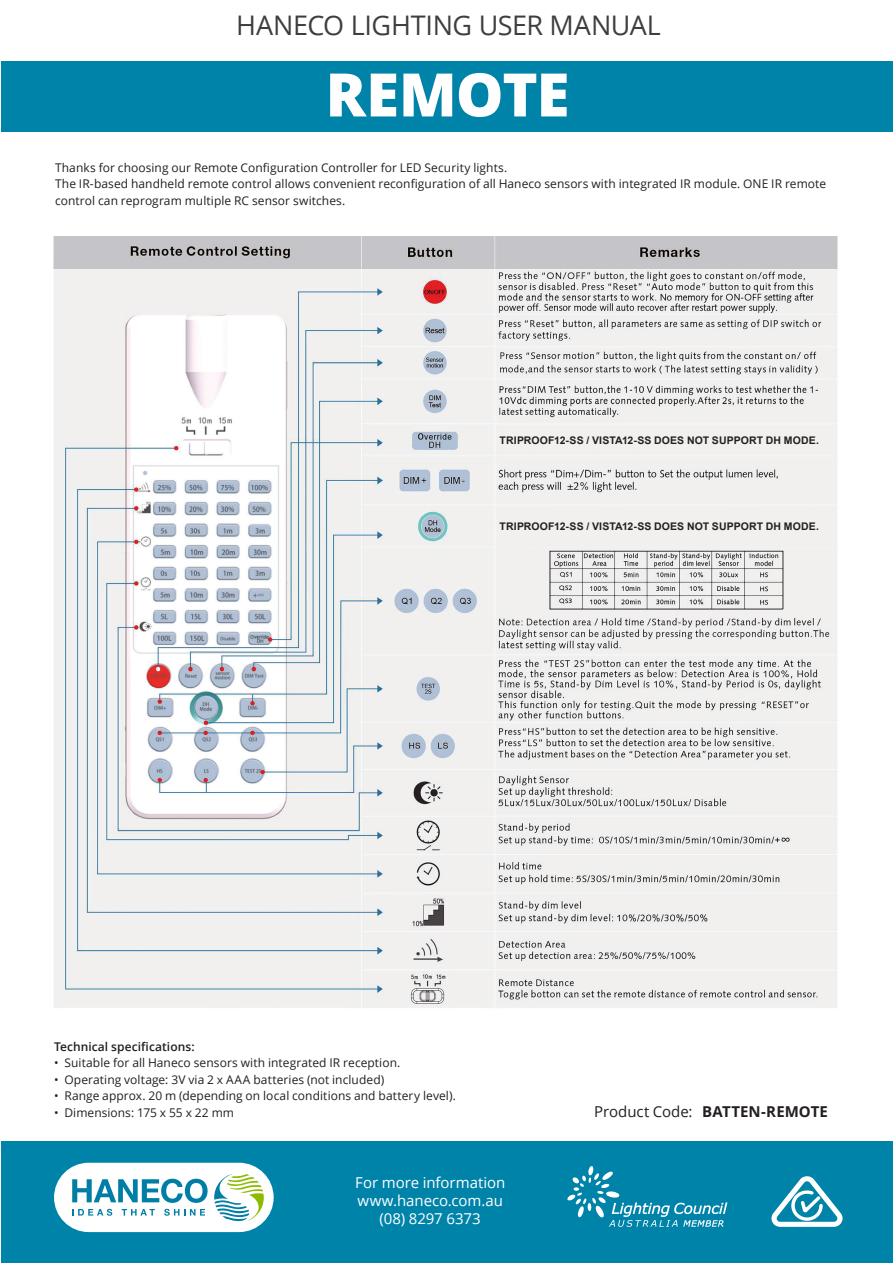
<style>
.page{position:relative;width:893px;height:1263px;background:#fff}
.page>*{position:absolute;margin:0;border:0;box-sizing:border-box;transform-origin:0 0}
.t1{font:800 60px "Open Sans";letter-spacing:-.015em;color:#fff}
.t2{font:27px "Open Sans";letter-spacing:-.015em;color:#3e3e3f}
.t3{font:15px "Open Sans";letter-spacing:-.005em;color:#fff}
.t4{font:700 15px "Open Sans";letter-spacing:.005em;color:#231f20}
.t5{font:12px/16.5px "Open Sans";letter-spacing:.005em;color:#231f20}
.t6{font:600 12px "Open Sans";letter-spacing:.005em;color:#231f20}
.t7{font:700 10.5px "Arial";letter-spacing:.01em;color:#231f20}
.s1{font-weight:400}
</style>
<div class="page">
<div style="left:1px;top:62px;width:892px;height:70px;background:#0083a9"></div>
<div style="left:1px;top:1142px;width:892px;height:121px;background:#0083a9"></div>
<div style="left:54px;top:1163px;width:220px;height:69px;background:#fff;border-radius:35px"></div>
<svg style="left:214px;top:1173px;width:50px;height:48px"></svg>
<svg style="left:72px;top:1179px;width:136px;height:24px"></svg>
<svg style="left:72px;top:1209px;width:40px;height:7px"></svg>
<svg style="left:122px;top:1209px;width:33px;height:6px"></svg>
<svg style="left:164px;top:1209px;width:41px;height:7px"></svg>
<svg style="left:771px;top:1176px;width:72px;height:51px"></svg>
<svg style="left:567px;top:1166px;width:160px;height:61px"></svg>
<img style="left:54px;top:237px;width:783px;height:771px">
<div style="left:496px;top:425px;width:339px;height:30px;background:#f1f0ef"></div>
<div style="left:496px;top:507px;width:339px;height:39px;background:#f1f0ef"></div>
<p class="t2" style="left:236px;top:7px;width:426px">HANECO LIGHTING USER MANUAL</p>
<p class="t1" style="left:326px;top:49px;width:245px">REMOTE</p>
<p class="t5" style="left:55px;top:159px;width:454px">Thanks for choosing our Remote Configuration Controller for LED Security lights.</p>
<p class="t5" style="left:55px;top:175px;width:773px">The IR-based handheld remote control allows convenient reconfiguration of all Haneco sensors with integrated IR module. ONE IR remote control can reprogram multiple RC sensor switches.</p>
<p class="t7" style="left:500px;top:432px;width:321px">TRIPROOF12-SS / VISTA12-SS DOES NOT SUPPORT DH MODE.</p>
<p class="t7" style="left:500px;top:519px;width:321px">TRIPROOF12-SS / VISTA12-SS DOES NOT SUPPORT DH MODE.</p>
<p class="t6" style="left:54px;top:1038px;width:142px">Technical specifications:</p>
<p class="t5" style="left:54px;top:1054px;width:348px">• Suitable for all Haneco sensors with integrated IR reception.</p>
<p class="t5" style="left:54px;top:1071px;width:332px">• Operating voltage: 3V via 2 x AAA batteries (not included)</p>
<p class="t5" style="left:54px;top:1087px;width:403px">• Range approx. 20 m (depending on local conditions and battery level).</p>
<p class="t5" style="left:54px;top:1104px;width:181px">• Dimensions: 175 x 55 x 22 mm</p>
<p class="t4" style="left:594px;top:1101px;width:235px"><span class="s1">Product Code:</span> BATTEN-REMOTE</p>
<p class="t3" style="left:355px;top:1172px;width:152px">For more information</p>
<p class="t3" style="left:357px;top:1190px;width:147px">www.haneco.com.au</p>
<p class="t3" style="left:380px;top:1208px;width:103px">(08) 8297 6373</p>
</div>
